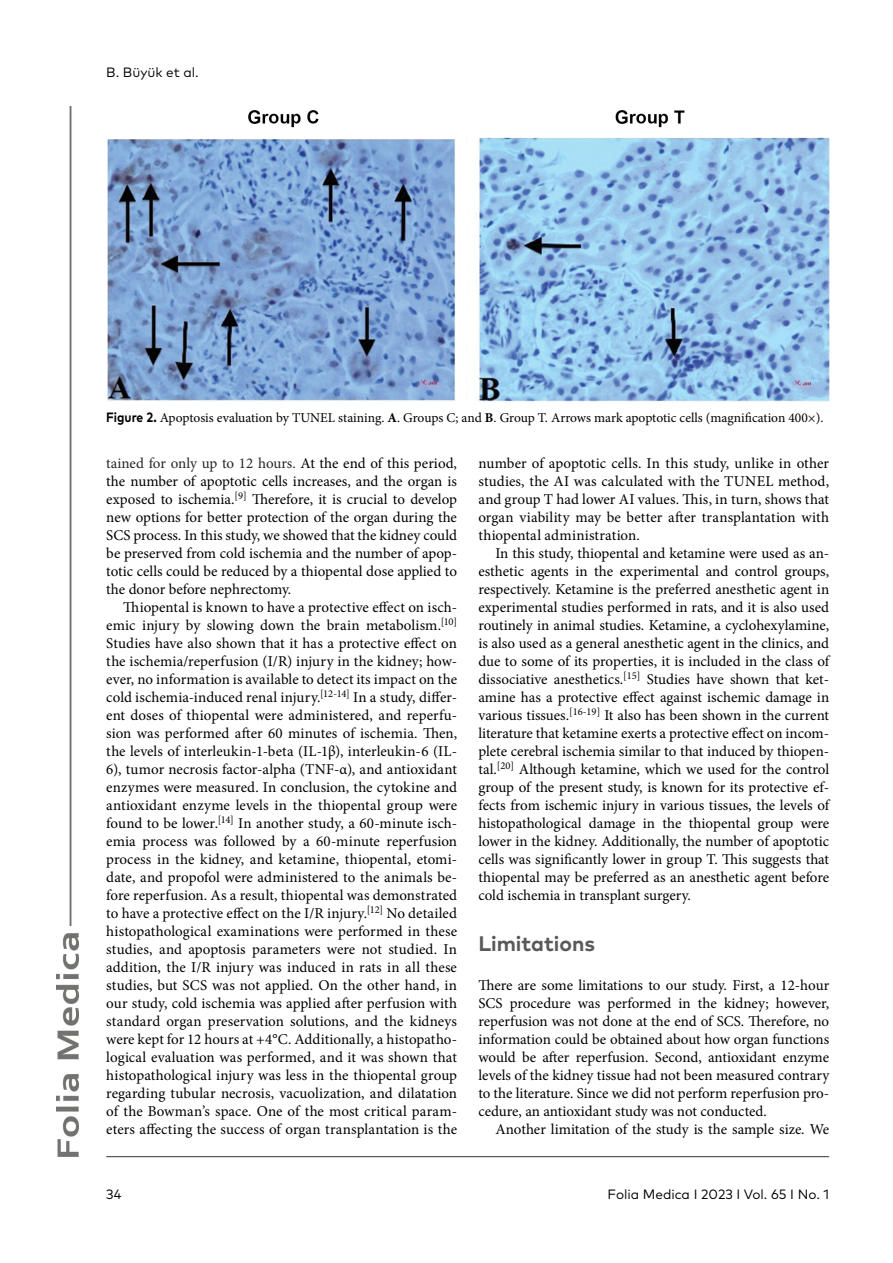
<style>
.page{position:relative;width:893px;height:1263px;background:#fff}
.page>*{position:absolute;margin:0;border:0;box-sizing:border-box;transform-origin:0 0}
.t1{font:700 21px "FF Mark Pro";color:#58595b}
.t2{font:15px/18px "Minion Pro";color:#000;text-align:justify}
.t3{font:13.5px "Minion Pro";letter-spacing:-.005em;color:#000}
.t4{font:13.5px "FF Mark Pro";color:#000}
.s1{font-family:"FF Mark Pro";font-weight:700}
.s2{font-weight:700}
.s3{color:#252525}
</style>
<div class="page">
<img style="left:57px;top:106px;width:22px;height:1051px">
<hr style="left:106px;top:1156px;width:723px;height:1px;background:#333">
<img style="left:107px;top:110px;width:722px;height:291px">
<p class="t4" style="left:106px;top:62px;width:94px">B. Büyük et al.</p>
<p class="t3" style="left:106px;top:409px;width:719px"><span class="s1">Figure 2.</span> Apoptosis evaluation by TUNEL staining. <span class="s2">A</span>. Groups C; and <span class="s2">B</span>. Group T. Arrows mark apoptotic cells (magnification 400×).</p>
<p class="t2" style="left:106px;top:454px;width:352px"><span class="s3">tained for only up to 12 hours.</span> At the end of this period, the number of apoptotic cells increases, and the organ is exposed to ischemia.<sup>[9]</sup> Therefore, it is crucial to develop new options for better protection of the organ during the SCS process. In this study, we showed that the kidney could be preserved from cold ischemia and the number of apop&shy;totic cells could be reduced by a thiopental dose applied to the donor before nephrectomy.</p>
<p class="t2" style="left:106px;top:598px;width:352px;text-indent:17px">Thiopental is known to have a protective effect on isch&shy;emic injury by slowing down the brain metabolism.<sup>[10] </sup>Studies have also shown that it has a protective effect on the ischemia/reperfusion (I/R) injury in the kidney; how&shy;ever, no information is available to detect its impact on the cold ischemia-induced renal injury.<sup>[12-14]</sup> In a study, differ&shy;ent doses of thiopental were administered, and reperfu&shy;sion was performed after 60 minutes of ischemia. Then, the levels of interleukin-1-beta (IL-1β), interleukin-6 (IL-6), tumor necrosis factor-alpha (TNF-α), and antioxidant enzymes were measured. In conclusion, the cytokine and antioxidant enzyme levels in the thiopental group were found to be lower.<sup>[14]</sup> In another study, a 60-minute isch&shy;emia process was followed by a 60-minute reperfusion process in the kidney, and ketamine, thiopental, etomi&shy;date, and propofol were administered to the animals be&shy;fore reperfusion. As a result, thiopental was demonstrated to have a protective effect on the I/R injury.<sup>[12]</sup> No detailed histopathological examinations were performed in these studies, and apoptosis parameters were not studied. In addition, the I/R injury was induced in rats in all these studies, but SCS was not applied. On the other hand, in our study, cold ischemia was applied after perfusion with standard organ preservation solutions, and the kidneys were kept for 12 hours at +4°C. Additionally, a histopatho&shy;logical evaluation was performed, and it was shown that histopathological injury was less in the thiopental group regarding tubular necrosis, vacuolization, and dilatation of the Bowman’s space. One of the most critical param&shy;eters affecting the success of organ transplantation is the</p>
<p class="t2" style="left:478px;top:454px;width:352px">number of apoptotic cells. In this study, unlike in other studies, the AI was calculated with the TUNEL method, and group T had lower AI values. This, in turn, shows that organ viability may be better after transplantation with thiopental administration.</p>
<p class="t2" style="left:478px;top:544px;width:352px;text-indent:17px">In this study, thiopental and ketamine were used as an&shy;esthetic agents in the experimental and control groups, respectively. Ketamine is the preferred anesthetic agent in experimental studies performed in rats, and it is also used routinely in animal studies. Ketamine, a cyclohexylamine, is also used as a general anesthetic agent in the clinics, and due to some of its properties, it is included in the class of dissociative anesthetics.<sup>[15]</sup> Studies have shown that ket&shy;amine has a protective effect against ischemic damage in various tissues.<sup>[16-19]</sup> It also has been shown in the current literature that ketamine exerts a protective effect on incom&shy;plete cerebral ischemia similar to that induced by thiopen&shy;tal.<sup>[20]</sup> Although ketamine, which we used for the control group of the present study, is known for its protective ef&shy;fects from ischemic injury in various tissues, the levels of histopathological damage in the thiopental group were lower in the kidney. Additionally, the number of apoptotic cells was significantly lower in group T. This suggests that thiopental may be preferred as an anesthetic agent before cold ischemia in transplant surgery.</p>
<h1 class="t1" style="left:478px;top:927px;width:118px">Limitations</h1>
<p class="t2" style="left:478px;top:976px;width:352px">There are some limitations to our study. First, a 12-hour SCS procedure was performed in the kidney; however, reperfusion was not done at the end of SCS. Therefore, no information could be obtained about how organ functions would be after reperfusion. Second, antioxidant enzyme levels of the kidney tissue had not been measured contrary to the literature. Since we did not perform reperfusion pro&shy;cedure, an antioxidant study was not conducted.</p>
<p class="t2" style="left:495px;top:1120px;width:335px">Another limitation of the study is the sample size. We</p>
<p class="t4" style="left:106px;top:1184px;width:17px">34</p>
<p class="t4" style="left:607px;top:1184px;width:223px">Folia Medica I 2023 I Vol. 65 I No. 1</p>
</div>
